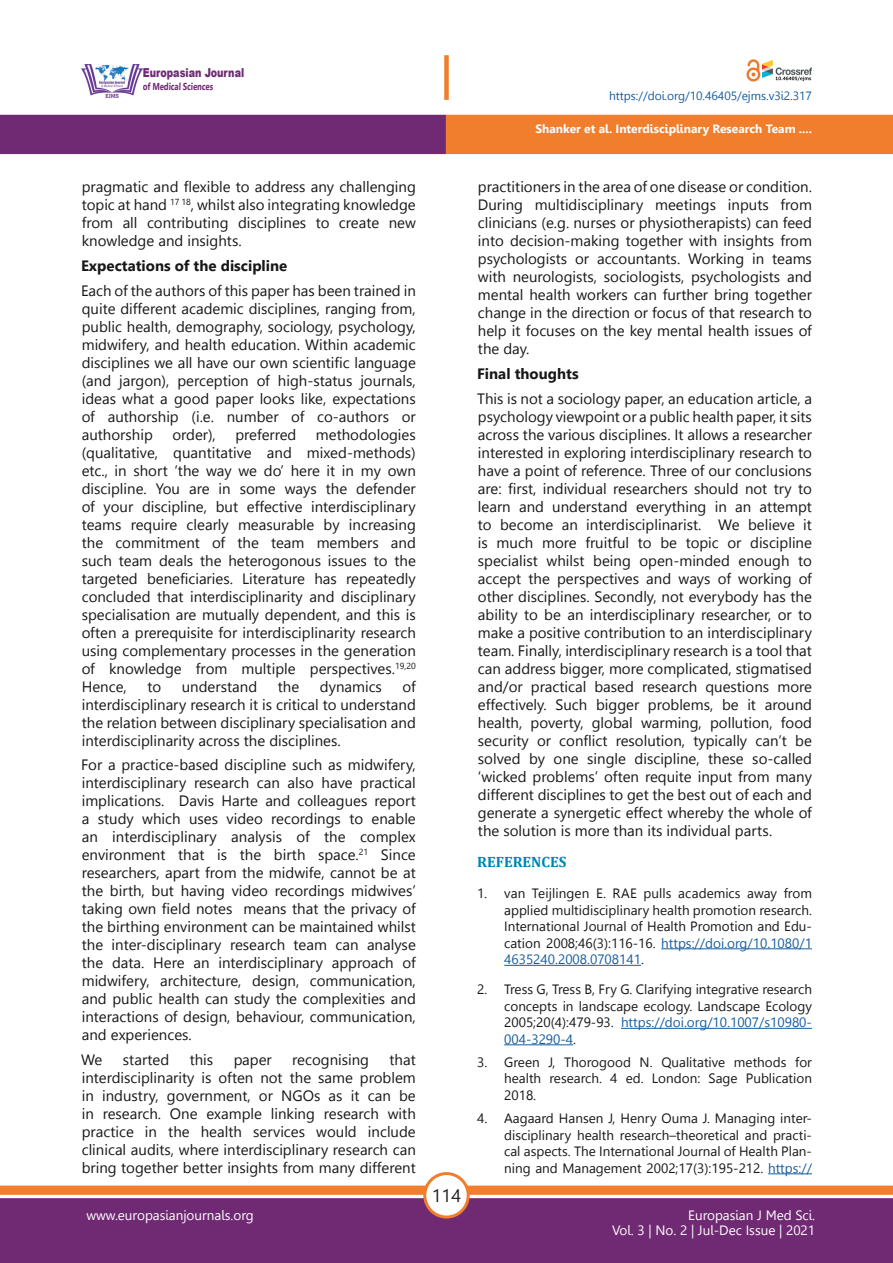
<style>
.page{position:relative;width:893px;height:1263px;background:#fff}
.page>*{position:absolute;margin:0;border:0;box-sizing:border-box;transform-origin:0 0}
.t1{font:18px "Leelawadee";color:#231f20}
.t2{font:15px/18px "Leelawadee UI";color:#181717;text-align:justify}
.t3{font:700 15px "Leelawadee UI";color:#181717}
.t4{font:700 15px "Cambria";color:#0083b6}
.t5{font:13.5px/16.5px "Leelawadee UI";color:#181717;text-align:justify}
.t6{font:13.5px/15px "Leelawadee";color:#fff;text-align:right}
.t7{font:900 12.3px "Arial";color:#702a73;scale:.77 1}
.t8{font:700 12px "Leelawadee";color:#fff}
.t9{font:12px "Leelawadee";letter-spacing:-.005em;color:#175d9e}
.t10{font:700 10.05px "Leelawadee UI";color:#702a73;scale:.76 1}
.s1{color:#175d9e}
</style>
<div class="page">
<div style="left:0;top:1198px;width:893px;height:65px;background:#702a73;border:2px solid #702a73"></div>
<div style="left:0;top:115px;width:446px;height:39px;background:#702a73"></div>
<div style="left:446px;top:115px;width:447px;height:39px;background:#f07e2c"></div>
<div style="left:0;top:1185px;width:893px;height:10px;background:#f07e2c;border:1px solid #f07e2c"></div>
<div style="left:425px;top:1173px;width:43px;height:44px;background:#fff;border-radius:50%"></div>
<div style="left:423px;top:1172px;width:47px;height:46px;border:3px solid #f07e2c;border-radius:50%"></div>
<img style="left:81px;top:64px;width:61px;height:33px">
<div style="left:444px;top:55px;width:5px;height:45px;background:#f07e2c"></div>
<img style="left:746px;top:60px;width:66px;height:21px">
<hr style="left:661px;top:948px;width:151px;height:1px;background:#175d9e">
<hr style="left:504px;top:965px;width:137px;height:1px;background:#175d9e">
<hr style="left:621px;top:1028px;width:191px;height:1px;background:#175d9e">
<hr style="left:504px;top:1044px;width:69px;height:1px;background:#175d9e">
<hr style="left:768px;top:1173px;width:44px;height:1px;background:#175d9e">
<p class="t7" style="left:143px;top:63px;width:133px">Europasian Journal</p>
<p class="t10" style="left:143px;top:79px;width:95px">of Medical Sciences</p>
<p class="t9" style="left:609px;top:89px;width:204px">https://doi.org/10.46405/ejms.v3i2.317</p>
<p class="t8" style="left:535px;top:122px;width:278px">Shanker et al. Interdisciplinary Research Team ....</p>
<p class="t2" style="left:82px;top:177px;width:336px">pragmatic and flexible to address any challenging topic at hand <sup>17</sup> <sup>18</sup>, whilst also integrating knowledge from all contributing disciplines to create new knowledge and insights.</p>
<p class="t3" style="left:81px;top:255px;width:208px">Expectations of the discipline</p>
<p class="t2" style="left:81px;top:280px;width:336px">Each of the authors of this paper has been trained in quite different academic disciplines, ranging from, public health, demography, sociology, psychology, midwifery, and health education. Within academic disciplines we all have our own scientific language (and jargon), perception of high-status journals, ideas what a good paper looks like, expectations of authorship (i.e. number of co-authors or authorship</p>
<p class="t2" style="left:172px;top:424px;width:45px">order),</p>
<p class="t2" style="left:235px;top:424px;width:63px">preferred</p>
<p class="t2" style="left:82px;top:424px;width:336px;text-indent:234px">methodologies (qualitative, quantitative and mixed-methods) etc., in short ‘the way we do’ here it in my own discipline. You are in some ways the defender of your discipline, but effective interdisciplinary teams require clearly measurable by increasing the commitment of the team members and such team deals the heterogonous issues to the targeted beneficiaries. Literature has repeatedly concluded that interdisciplinarity and disciplinary specialisation are mutually dependent, and this is often a prerequisite for interdisciplinarity research using complementary processes in the generation of knowledge from multiple perspectives.<sup>19,20<br></sup>Hence,</p>
<p class="t2" style="left:82px;top:676px;width:336px;text-indent:321px">of interdisciplinary research it is critical to understand the relation between disciplinary specialisation and interdisciplinarity across the disciplines.</p>
<p class="t2" style="left:81px;top:755px;width:336px">For a practice-based discipline such as midwifery, interdisciplinary research can also have practical implications. Davis Harte and colleagues report a study which uses video recordings to enable an interdisciplinary analysis of the complex environment that is the birth space.<sup>21</sup> Since researchers, apart from the midwife, cannot be at the birth, but having video recordings midwives’ taking own field notes means that the privacy of the birthing environment can be maintained whilst the inter-disciplinary research team can analyse the data. Here an interdisciplinary approach of midwifery, architecture, design, communication, and public health can study the complexities and interactions of design, behaviour, communication, and experiences.</p>
<p class="t2" style="left:81px;top:1050px;width:23px">We</p>
<p class="t2" style="left:123px;top:1050px;width:48px">started</p>
<p class="t2" style="left:190px;top:1050px;width:25px">this</p>
<p class="t2" style="left:234px;top:1050px;width:40px">paper</p>
<p class="t2" style="left:292px;top:1050px;width:78px">recognising</p>
<p class="t2" style="left:147px;top:676px;width:15px">to</p>
<p class="t2" style="left:182px;top:676px;width:77px">understand</p>
<p class="t2" style="left:278px;top:676px;width:23px">the</p>
<p class="t2" style="left:320px;top:676px;width:64px">dynamics</p>
<p class="t2" style="left:82px;top:1050px;width:336px;text-indent:308px">that interdisciplinarity is often not the same problem in industry, government, or NGOs as it can be in research. One example linking research with practice in the health services would include clinical audits, where interdisciplinary research can bring together better insights from many different</p>
<p class="t1" style="left:432px;top:1185px;width:31px">114</p>
<p class="t2" style="left:478px;top:177px;width:336px">practitioners in the area of one disease or condition.<br>During multidisciplinary meetings inputs from clinicians (e.g. nurses or physiotherapists) can feed into decision-making together with insights from psychologists or accountants. Working in teams with neurologists, sociologists, psychologists and mental health workers can further bring together change in the direction or focus of that research to help it focuses on the key mental health issues of the day.</p>
<p class="t3" style="left:477px;top:363px;width:103px">Final thoughts</p>
<p class="t2" style="left:477px;top:388px;width:336px">This is not a sociology paper, an education article, a psychology viewpoint or a public health paper, it sits across the various disciplines. It allows a researcher interested in exploring interdisciplinary research to have a point of reference. Three of our conclusions are: first, individual researchers should not try to learn and understand everything in an attempt to become an interdisciplinarist. We believe it is much more fruitful to be topic or discipline specialist whilst being open-minded enough to accept the perspectives and ways of working of other disciplines. Secondly, not everybody has the ability to be an interdisciplinary researcher, or to make a positive contribution to an interdisciplinary team. Finally, interdisciplinary research is a tool that can address bigger, more complicated, stigmatised and/or practical based research questions more effectively. Such bigger problems, be it around health, poverty, global warming, pollution, food security or conflict resolution, typically can’t be solved by one single discipline, these so-called ‘wicked problems’ often requite input from many different disciplines to get the best out of each and generate a synergetic effect whereby the whole of the solution is more than its individual parts.</p>
<p class="t4" style="left:477px;top:851px;width:91px">REFERENCES</p>
<p class="t5" style="left:504px;top:884px;width:309px;text-indent:-27px">1. van Teijlingen E. RAE pulls academics away from applied multidisciplinary health promotion research.<br>International Journal of Health Promotion and Edu&shy;cation 2008;46(3):116-16. <span class="s1">https://doi.org/10.1080/1<br>4635240.2008.0708141</span>.</p>
<p class="t5" style="left:504px;top:980px;width:309px;text-indent:-27px">2. Tress G, Tress B, Fry G. Clarifying integrative research concepts in landscape ecology. Landscape Ecology 2005;20(4):479-93. <span class="s1">https://doi.org/10.1007/s10980- 004-3290-4</span>.</p>
<p class="t5" style="left:504px;top:1053px;width:309px;text-indent:-27px">3. Green J, Thorogood N. Qualitative methods for health research. 4 ed. London: Sage Publication 2018.</p>
<p class="t5" style="left:504px;top:1109px;width:309px;text-indent:-27px">4. Aagaard Hansen J, Henry Ouma J. Managing inter&shy;disciplinary health research–theoretical and practi&shy;cal aspects. The International Journal of Health Plan&shy;ning and Management 2002;17(3):195-212. <span class="s1">https://</span></p>
<p class="t6" style="left:86px;top:1208px;width:169px">www.europasianjournals.org</p>
<p class="t6" style="left:612px;top:1208px;width:205px">Europasian J Med Sci.<br>Vol. 3 | No. 2 | Jul-Dec Issue | 2021</p>
</div>
